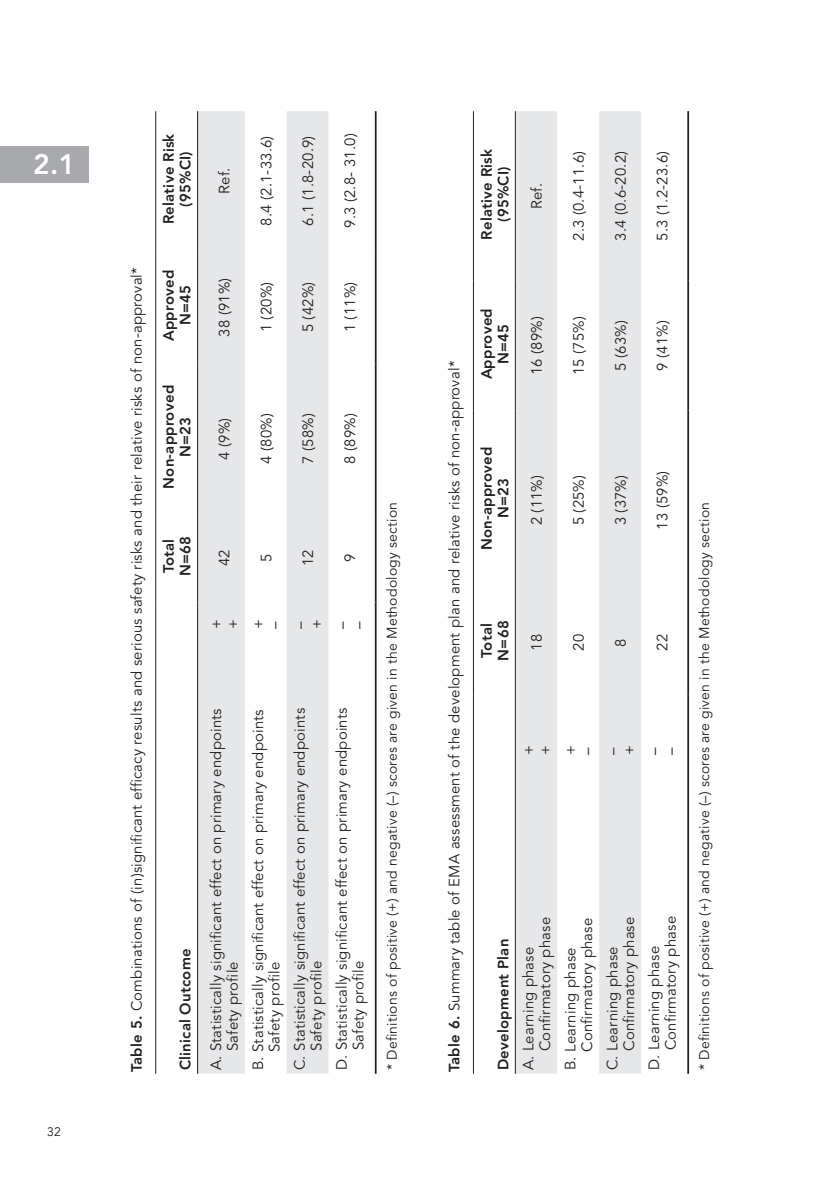
<style>
.page{position:relative;width:838px;height:1185px;background:#fff}
.page>*{position:absolute;margin:0;border:0;box-sizing:border-box;transform-origin:0 0}
.t1{font:800 28px "Avenir LT Std";color:#fff}
.Table_body{font:14.88px "Avenir LT Std";letter-spacing:.015em;color:#231f20}
.Table_Legend{font:14.88px "Avenir LT Std";letter-spacing:.015em;color:#231f20}
.Table_head{font:800 14.88px/16.6px "Avenir LT Std";letter-spacing:.015em;color:#231f20;text-align:center}
.Table_Foot{font:14px "Avenir LT Std";letter-spacing:.015em;color:#231f20}
.t2{font:12.25px "Avenir LT Std";color:#231f20}
.s1{font-weight:800}
</style>
<div class="page">
<div style="left:198px;top:111px;width:47px;height:963px;background:#e6e7e9"></div>
<div style="left:287px;top:111px;width:41px;height:963px;background:#e6e7e9"></div>
<hr style="left:155px;top:602px;width:1px;height:472px;background:#231f20">
<hr style="left:155px;top:513px;width:1px;height:89px;background:#231f20">
<hr style="left:155px;top:364px;width:1px;height:149px;background:#231f20">
<hr style="left:155px;top:250px;width:1px;height:114px;background:#231f20">
<hr style="left:155px;top:111px;width:1px;height:139px;background:#231f20">
<hr style="left:375px;top:602px;width:1px;height:472px;background:#231f20">
<hr style="left:375px;top:513px;width:1px;height:89px;background:#231f20">
<hr style="left:375px;top:364px;width:1px;height:149px;background:#231f20">
<hr style="left:375px;top:250px;width:1px;height:114px;background:#231f20">
<hr style="left:375px;top:111px;width:1px;height:139px;background:#231f20">
<hr style="left:197px;top:602px;width:1px;height:472px;background:#231f20">
<hr style="left:197px;top:513px;width:1px;height:89px;background:#231f20">
<hr style="left:197px;top:364px;width:1px;height:149px;background:#231f20">
<hr style="left:197px;top:250px;width:1px;height:114px;background:#231f20">
<hr style="left:197px;top:111px;width:1px;height:139px;background:#231f20">
<svg style="left:516px;top:111px;width:125px;height:963px;fill:#e6e7e9"></svg>
<hr style="left:473px;top:695px;width:1px;height:379px;background:#231f20">
<hr style="left:515px;top:695px;width:1px;height:379px;background:#231f20">
<hr style="left:473px;top:590px;width:1px;height:105px;background:#231f20">
<hr style="left:515px;top:590px;width:1px;height:105px;background:#231f20">
<hr style="left:473px;top:410px;width:1px;height:180px;background:#231f20">
<hr style="left:515px;top:410px;width:1px;height:180px;background:#231f20">
<hr style="left:473px;top:281px;width:1px;height:129px;background:#231f20">
<hr style="left:515px;top:281px;width:1px;height:129px;background:#231f20">
<hr style="left:473px;top:111px;width:1px;height:170px;background:#231f20">
<hr style="left:515px;top:111px;width:1px;height:170px;background:#231f20">
<hr style="left:687px;top:695px;width:2px;height:379px;background:#231f20">
<hr style="left:687px;top:590px;width:2px;height:105px;background:#231f20">
<hr style="left:687px;top:410px;width:2px;height:180px;background:#231f20">
<hr style="left:687px;top:281px;width:2px;height:129px;background:#231f20">
<hr style="left:687px;top:111px;width:2px;height:170px;background:#231f20">
<div style="left:0;top:146px;width:88px;height:36px;background:#a8a9ad"></div>
<h1 class="t1" style="left:33px;top:147px;width:44px">2.1</h1>
<p class="t2" style="left:47px;top:1124px;width:15px">32</p>
<p class="Table_head" style="left:160px;top:224px;width:92px;rotate:-90deg">Relative Risk (95%CI)</p>
<p class="Table_Legend" style="left:128px;top:1072px;width:806px;rotate:-90deg"><span class="s1">Table 5.</span> Combinations of (in)significant efficacy results and serious safety risks and their relative risks of non-approval*</p>
<p class="Table_head" style="left:160px;top:341px;width:73px;rotate:-90deg">Approved<br>N=45</p>
<p class="Table_head" style="left:160px;top:489px;width:105px;rotate:-90deg">Non-approved<br>N=23</p>
<p class="Table_head" style="left:160px;top:576px;width:42px;text-align:left;rotate:-90deg">Total<br>N=68</p>
<p class="Table_head" style="left:177px;top:1070px;width:123px;rotate:-90deg">Clinical Outcome</p>
<p class="Table_body" style="left:216px;top:194px;width:28px;rotate:-90deg">Ref.</p>
<p class="Table_body" style="left:216px;top:337px;width:60px;rotate:-90deg">38 (91%)</p>
<p class="Table_body" style="left:257px;top:226px;width:91px;rotate:-90deg">8.4 (2.1-33.6)</p>
<p class="Table_body" style="left:257px;top:332px;width:52px;rotate:-90deg">1 (20%)</p>
<p class="Table_body" style="left:299px;top:226px;width:91px;rotate:-90deg">6.1 (1.8-20.9)</p>
<p class="Table_body" style="left:299px;top:332px;width:52px;rotate:-90deg">5 (42%)</p>
<p class="Table_body" style="left:341px;top:228px;width:96px;rotate:-90deg">9.3 (2.8- 31.0)</p>
<p class="Table_body" style="left:341px;top:332px;width:52px;rotate:-90deg">1 (11%)</p>
<p class="Table_body" style="left:216px;top:459px;width:43px;rotate:-90deg">4 (9%)</p>
<p class="Table_body" style="left:257px;top:464px;width:52px;rotate:-90deg">4 (80%)</p>
<p class="Table_body" style="left:299px;top:464px;width:52px;rotate:-90deg">7 (58%)</p>
<p class="Table_body" style="left:341px;top:464px;width:52px;rotate:-90deg">8 (89%)</p>
<p class="Table_body" style="left:216px;top:566px;width:18px;rotate:-90deg">42</p>
<p class="Table_body" style="left:257px;top:562px;width:10px;rotate:-90deg">5</p>
<p class="Table_body" style="left:299px;top:566px;width:18px;rotate:-90deg">12</p>
<p class="Table_body" style="left:341px;top:562px;width:10px;rotate:-90deg">9</p>
<p class="Table_body" style="left:207px;top:629px;width:11px;rotate:-90deg">+</p>
<p class="Table_body" style="left:224px;top:629px;width:11px;rotate:-90deg">+</p>
<p class="Table_body" style="left:249px;top:629px;width:11px;rotate:-90deg">+</p>
<p class="Table_body" style="left:266px;top:629px;width:9px;rotate:-90deg">–</p>
<p class="Table_body" style="left:291px;top:629px;width:9px;rotate:-90deg">–</p>
<p class="Table_body" style="left:308px;top:629px;width:11px;rotate:-90deg">+</p>
<p class="Table_body" style="left:333px;top:629px;width:9px;rotate:-90deg">–</p>
<p class="Table_body" style="left:350px;top:629px;width:9px;rotate:-90deg">–</p>
<p class="Table_body" style="left:207px;top:1070px;width:363px;rotate:-90deg">A. Statistically significant effect on primary endpoints</p>
<p class="Table_body" style="left:224px;top:1051px;width:91px;rotate:-90deg">Safety profile</p>
<p class="Table_body" style="left:249px;top:1070px;width:363px;rotate:-90deg">B. Statistically significant effect on primary endpoints</p>
<p class="Table_body" style="left:266px;top:1052px;width:91px;rotate:-90deg">Safety profile</p>
<p class="Table_body" style="left:291px;top:1070px;width:364px;rotate:-90deg">C. Statistically significant effect on primary endpoints</p>
<p class="Table_body" style="left:308px;top:1051px;width:91px;rotate:-90deg">Safety profile</p>
<p class="Table_body" style="left:333px;top:1070px;width:364px;rotate:-90deg">D. Statistically significant effect on primary endpoints</p>
<p class="Table_body" style="left:350px;top:1050px;width:91px;rotate:-90deg">Safety profile</p>
<p class="Table_Foot" style="left:384px;top:1070px;width:569px;rotate:-90deg">* Definitions of positive (+) and negative (–) scores are given in the Methodology section</p>
<p class="Table_head" style="left:478px;top:239px;width:92px;rotate:-90deg">Relative Risk (95%CI)</p>
<p class="Table_body" style="left:528px;top:209px;width:28px;rotate:-90deg">Ref.</p>
<p class="Table_body" style="left:570px;top:241px;width:91px;rotate:-90deg">2.3 (0.4-11.6)</p>
<p class="Table_body" style="left:612px;top:241px;width:91px;rotate:-90deg">3.4 (0.6-20.2)</p>
<p class="Table_body" style="left:653px;top:241px;width:91px;rotate:-90deg">5.3 (1.2-23.6)</p>
<p class="Table_Legend" style="left:445px;top:1072px;width:712px;rotate:-90deg"><span class="s1">Table 6.</span> Summary table of EMA assessment of the development plan and relative risks of non-approval*</p>
<p class="Table_head" style="left:478px;top:379px;width:73px;rotate:-90deg">Approved<br>N=45</p>
<p class="Table_body" style="left:528px;top:375px;width:60px;rotate:-90deg">16 (89%)</p>
<p class="Table_head" style="left:478px;top:550px;width:105px;rotate:-90deg">Non-approved<br>N=23</p>
<p class="Table_body" style="left:528px;top:525px;width:52px;rotate:-90deg">2 (11%)</p>
<p class="Table_body" style="left:570px;top:375px;width:60px;rotate:-90deg">15 (75%)</p>
<p class="Table_body" style="left:570px;top:525px;width:52px;rotate:-90deg">5 (25%)</p>
<p class="Table_body" style="left:612px;top:371px;width:52px;rotate:-90deg">5 (63%)</p>
<p class="Table_body" style="left:653px;top:371px;width:52px;rotate:-90deg">9 (41%)</p>
<p class="Table_body" style="left:612px;top:525px;width:52px;rotate:-90deg">3 (37%)</p>
<p class="Table_body" style="left:653px;top:529px;width:60px;rotate:-90deg">13 (59%)</p>
<p class="Table_head" style="left:478px;top:660px;width:42px;text-align:left;rotate:-90deg">Total<br>N=68</p>
<p class="Table_body" style="left:528px;top:651px;width:18px;rotate:-90deg">18</p>
<p class="Table_body" style="left:570px;top:651px;width:18px;rotate:-90deg">20</p>
<p class="Table_body" style="left:612px;top:646px;width:10px;rotate:-90deg">8</p>
<p class="Table_body" style="left:653px;top:651px;width:18px;rotate:-90deg">22</p>
<p class="Table_body" style="left:520px;top:755px;width:11px;rotate:-90deg">+</p>
<p class="Table_body" style="left:536px;top:755px;width:11px;rotate:-90deg">+</p>
<p class="Table_body" style="left:561px;top:755px;width:11px;rotate:-90deg">+</p>
<p class="Table_body" style="left:578px;top:755px;width:9px;rotate:-90deg">–</p>
<p class="Table_body" style="left:603px;top:755px;width:9px;rotate:-90deg">–</p>
<p class="Table_body" style="left:620px;top:755px;width:11px;rotate:-90deg">+</p>
<p class="Table_body" style="left:645px;top:755px;width:9px;rotate:-90deg">–</p>
<p class="Table_body" style="left:662px;top:755px;width:9px;rotate:-90deg">–</p>
<p class="Table_head" style="left:495px;top:1070px;width:133px;rotate:-90deg">Development Plan</p>
<p class="Table_body" style="left:536px;top:1051px;width:136px;rotate:-90deg">Confirmatory phase</p>
<p class="Table_body" style="left:520px;top:1070px;width:125px;rotate:-90deg">A. Learning phase</p>
<p class="Table_body" style="left:578px;top:1052px;width:136px;rotate:-90deg">Confirmatory phase</p>
<p class="Table_body" style="left:561px;top:1070px;width:124px;rotate:-90deg">B. Learning phase</p>
<p class="Table_body" style="left:620px;top:1051px;width:136px;rotate:-90deg">Confirmatory phase</p>
<p class="Table_body" style="left:603px;top:1070px;width:125px;rotate:-90deg">C. Learning phase</p>
<p class="Table_body" style="left:662px;top:1050px;width:136px;rotate:-90deg">Confirmatory phase</p>
<p class="Table_body" style="left:645px;top:1070px;width:126px;rotate:-90deg">D. Learning phase</p>
<p class="Table_Foot" style="left:696px;top:1070px;width:569px;rotate:-90deg">* Definitions of positive (+) and negative (–) scores are given in the Methodology section</p>
</div>
